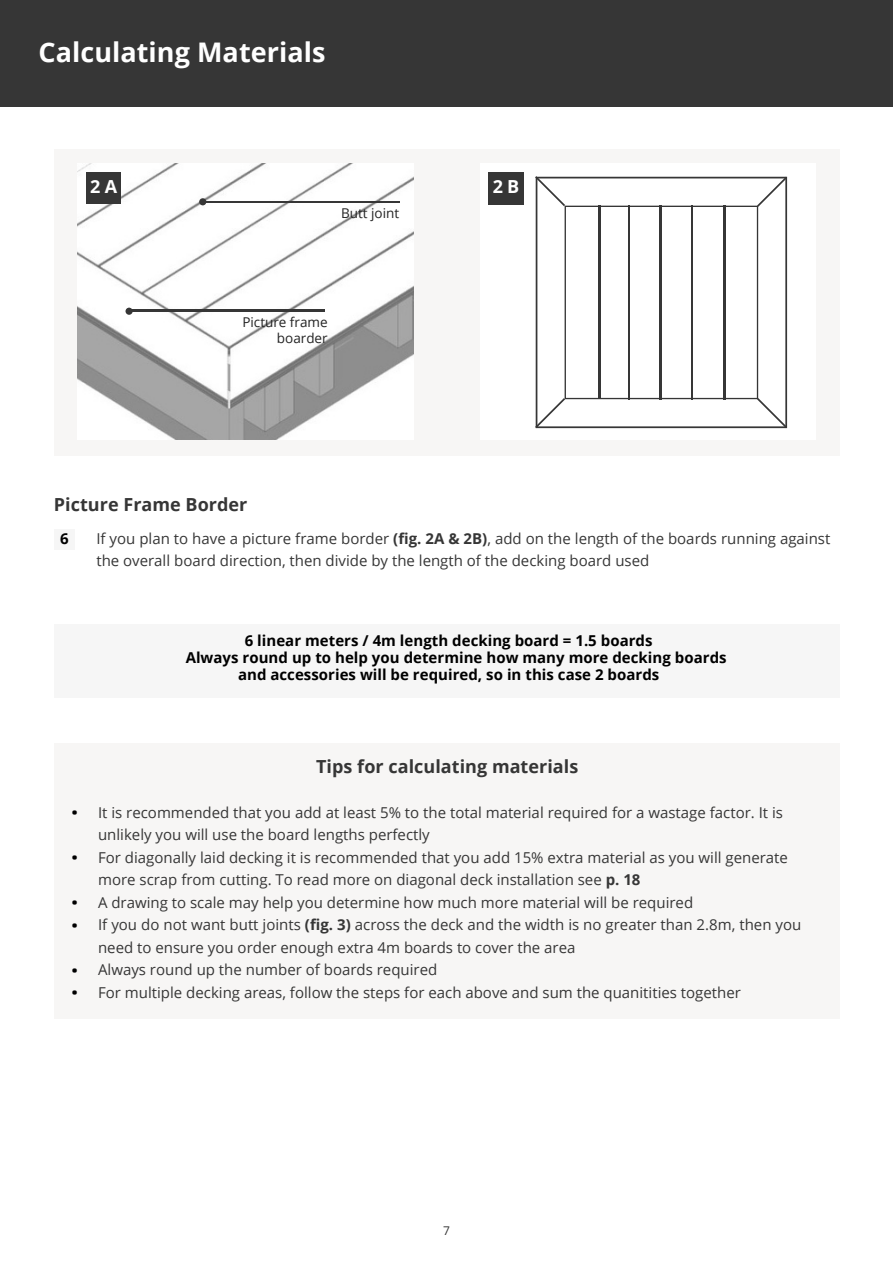
<style>
.page{position:relative;width:893px;height:1264px;background:#fff}
.page>*{position:absolute;margin:0;border:0;box-sizing:border-box;transform-origin:0 0}
.t1{font:700 27px "Open Sans";color:#fff}
.t2{font:700 18px "Open Sans";color:#363636}
.t3{font:18px/22.5px "IBM Plex Sans";color:#000}
.t4{font:700 18px "Open Sans";color:#fff}
.t5{font:15px/22.5px "Open Sans";color:#363636}
.t6{font:700 15px "Open Sans";color:#000}
.t7{font:13.5px/15.8px "Open Sans";color:#232323;text-align:right}
.t8{font:12px "Open Sans";color:#363636}
.s1{font-weight:700}
</style>
<div class="page">
<div style="left:1px;top:0;width:891px;height:106px;background:#363636"></div>
<div style="left:54px;top:149px;width:785px;height:306px;background:#f7f6f5"></div>
<img style="left:78px;top:164px;width:335px;height:276px">
<div style="left:54px;top:529px;width:21px;height:20px;background:#f6f6f6"></div>
<div style="left:86px;top:172px;width:35px;height:32px;background:#363636"></div>
<hr style="left:128px;top:309px;width:196px;height:2px;background:#363636">
<div style="left:125px;top:307px;width:8px;height:8px;background:#363636;border-radius:50%"></div>
<hr style="left:203px;top:201px;width:196px;height:1px;background:#363636">
<div style="left:199px;top:198px;width:7px;height:7px;background:#363636;border-radius:50%"></div>
<div style="left:54px;top:624px;width:785px;height:73px;background:#f6f6f6"></div>
<div style="left:54px;top:743px;width:785px;height:275px;background:#f7f6f5"></div>
<div style="left:480px;top:164px;width:335px;height:275px;background:#fff"></div>
<svg style="left:535px;top:176px;width:252px;height:252px"></svg>
<div style="left:488px;top:172px;width:35px;height:32px;background:#363636"></div>
<h2 class="t1" style="left:38px;top:33px;width:288px">Calculating Materials</h2>
<p class="t4" style="left:90px;top:174px;width:28px">2A</p>
<p class="t7" style="left:341px;top:205px;width:60px">Butt joint</p>
<p class="t7" style="left:242px;top:314px;width:87px">Picture frame boarder</p>
<h5 class="t2" style="left:54px;top:492px;width:195px">Picture Frame Border</h5>
<h4 class="t4" style="left:492px;top:174px;width:28px">2B</h4>
<p class="t6" style="left:60px;top:528px;width:10px">6</p>
<h3 class="t5" style="left:96px;top:526px;width:735px">If you plan to have a picture frame border <span class="s1">(fig. 2A &amp; 2B)</span>, add on the length of the boards running against the overall board direction, then divide by the length of the decking board used</h3>
<p class="t6" style="left:245px;top:630px;width:409px">6 linear meters / 4m length decking board = 1.5 boards</p>
<p class="t6" style="left:186px;top:647px;width:542px">Always round up to help you determine how many more decking boards</p>
<p class="t6" style="left:238px;top:664px;width:423px">and accessories will be required, so in this case 2 boards</p>
<p class="t3" style="left:71px;top:800px;width:9px">•</p>
<p class="t3" style="left:71px;top:845px;width:9px">•</p>
<h5 class="t3" style="left:71px;top:890px;width:9px">• •</h5>
<p class="t3" style="left:71px;top:957px;width:9px">• •</p>
<h3 class="t2" style="left:316px;top:753px;width:263px">Tips for calculating materials</h3>
<h2 class="t5" style="left:98px;top:800px;width:704px">It is recommended that you add at least 5% to the total material required for a wastage factor. It is unlikely you will use the board lengths perfectly<br>For diagonally laid decking it is recommended that you add 15% extra material as you will generate more scrap from cutting. To read more on diagonal deck installation see <span class="s1">p. 18<br></span>A drawing to scale may help you determine how much more material will be required<br>If you do not want butt joints <span class="s1">(fig. 3)</span> across the deck and the width is no greater than 2.8m, then you need to ensure you order enough extra 4m boards to cover the area<br>Always round up the number of boards required<br>For multiple decking areas, follow the steps for each above and sum the quanitities together</h2>
<p class="t8" style="left:443px;top:1222px;width:8px">7</p>
</div>
